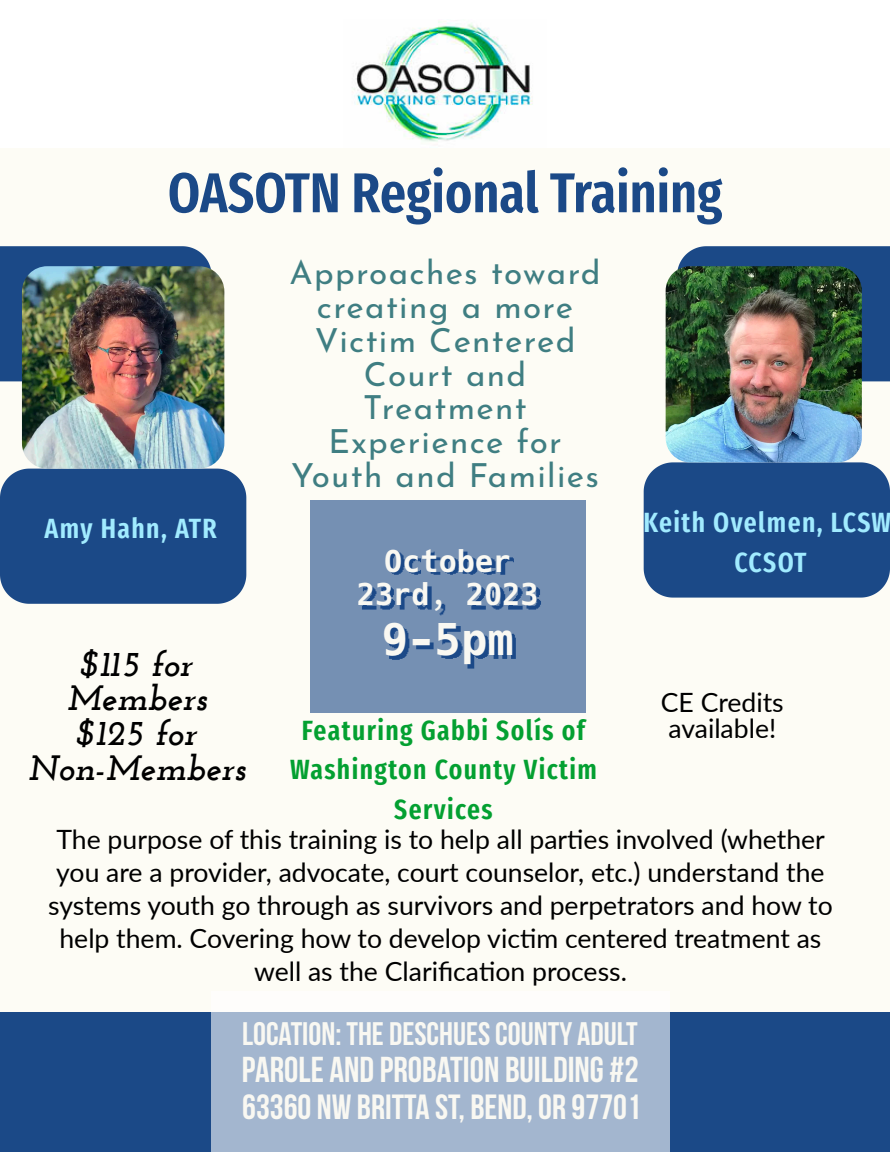
<style>
.page{position:relative;width:890px;height:1152px;background:#fdfcf5}
.page>*{position:absolute;margin:0;border:0;box-sizing:border-box;transform-origin:0 0}
.t1{font:600 56px "Fira Sans Compressed";color:#1b4987}
.t2{font:700 44px "Hack";color:#f9f8f2}
.t3{font:36px "Bebas Neue";color:#f9f8f2}
.t4{font:italic 700 35.2px/34.8px "Josefin Slab";color:#000;text-align:center}
.t5{font:34.8px "Bebas Neue";color:#f9f8f2}
.t6{font:33.2px/34px "Josefin Sans";letter-spacing:.04em;color:#3f7e82;text-align:center}
.t7{font:32.8px "Bebas Neue";color:#f9f8f2}
.t8{font:700 30px/33.6px "Hack";color:#f9f8f2;text-align:center}
.t9{font:600 27.6px/39.2px "Fira Sans Compressed";letter-spacing:.05em;color:#03a031;text-align:center}
.t10{font:600 27.6px/39.2px "Fira Sans Compressed";letter-spacing:.05em;color:#a1ebff;text-align:center}
.t11{font:26.4px/33.2px "Lato";color:#000;text-align:center}
</style>
<div class="page">
<div style="left:0;top:246px;width:210px;height:135px;background:#1b4987"></div>
<div style="left:678px;top:246px;width:212px;height:135px;background:#1b4987"></div>
<div style="left:0;top:469px;width:246px;height:135px;background:#1b4987"></div>
<div style="left:644px;top:462px;width:246px;height:136px;background:#1b4987"></div>
<div style="left:0;top:0;width:890px;height:148px;background:#fff"></div>
<div style="left:0;top:1012px;width:890px;height:140px;background:#1b4987"></div>
<img style="left:353px;top:21px;width:180px;height:121px">
<img style="left:22px;top:266px;width:202px;height:203px">
<img style="left:666px;top:266px;width:196px;height:196px">
<div style="left:310px;top:500px;width:275px;height:212px;background:#7590b3"></div>
<img style="left:362px;top:551px;width:179px;height:118px">
<div style="left:211px;top:1012px;width:458px;height:140px;background:#a3b6cf"></div>
<h1 class="t1" style="left:168px;top:147px;width:556px">OASOTN Regional Training</h1>
<p class="t6" style="left:289px;top:252px;width:313px">Approaches toward creating a more<br>Victim Centered<br>Court and<br>Treatment<br>Experience for<br>Youth and Families</p>
<p class="t10" style="left:45px;top:507px;width:174px">Amy Hahn, ATR</p>
<p class="t10" style="left:643px;top:501px;width:249px">Keith Ovelmen, LCSW<br>CCSOT</p>
<p class="t8" style="left:357px;top:546px;width:183px">October<br>23rd, 2023</p>
<h2 class="t2" style="left:382px;top:612px;width:134px">9-5pm</h2>
<h3 class="t4" style="left:28px;top:646px;width:219px">$115 for<br>Members<br>$125 for<br>Non-Members</h3>
<p class="t11" style="left:661px;top:688px;width:125px;line-height:26.4px;text-align:left">CE Credits available!</p>
<p class="t9" style="left:290px;top:709px;width:308px">Featuring Gabbi Solís of<br>Washington County Victim<br>Services</p>
<p class="t11" style="left:48px;top:821px;width:786px">The purpose of this training is to help all parties involved (whether you are a provider, advocate, court counselor, etc.) understand the systems youth go through as survivors and perpetrators and how to help them. Covering how to develop victim centered treatment as well as the Clarification process.</p>
<p class="t7" style="left:242px;top:1016px;width:397px">LOCATION: THE DESCHUES COUNTY ADULT</p>
<h3 class="t3" style="left:242px;top:1050px;width:398px">PAROLE AND PROBATION BUILDING #2</h3>
<h3 class="t5" style="left:242px;top:1088px;width:400px">63360 NW BRITTA ST, BEND, OR 97701</h3>
</div>
